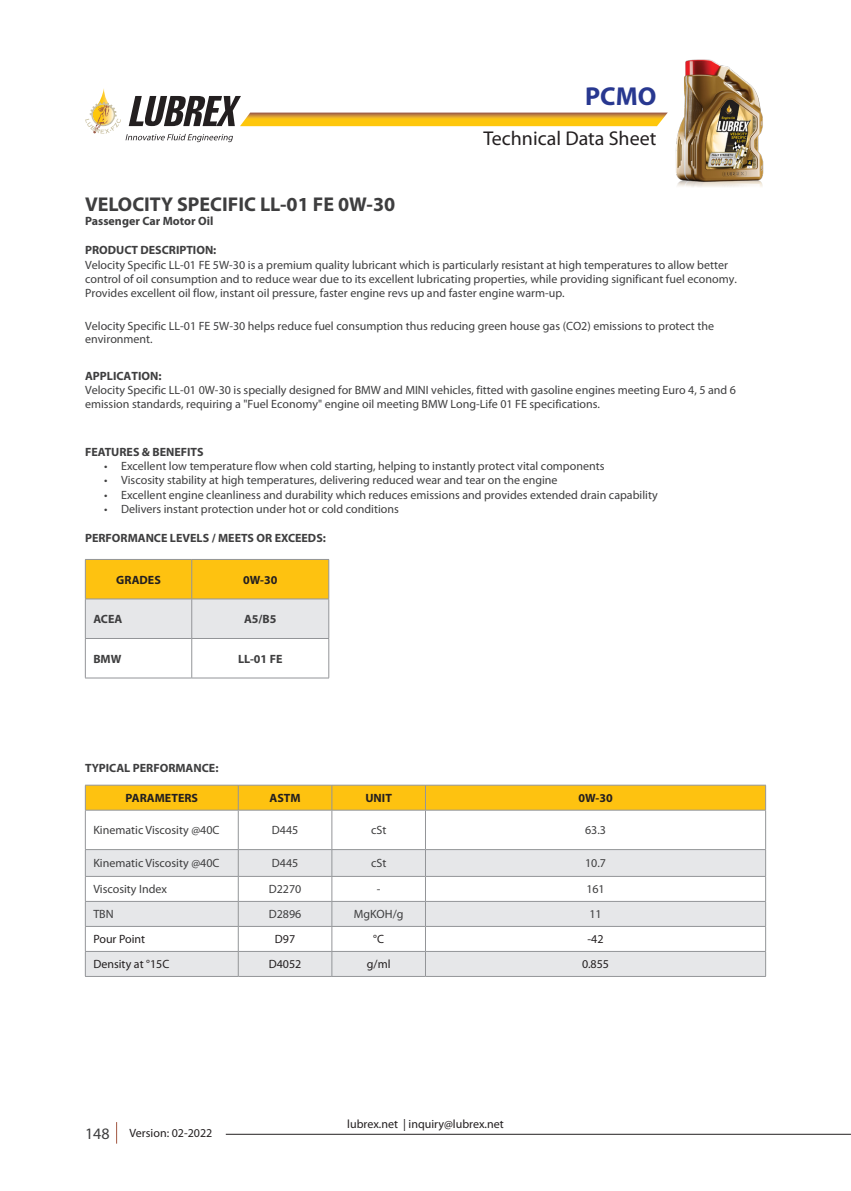
<style>
.page{position:relative;width:851px;height:1191px;background:#fff}
.page>*{position:absolute;margin:0;border:0;box-sizing:border-box;transform-origin:0 0}
.t1{font:700 26px "Myriad Pro";color:#283890}
.t2{font:700 20px "Myriad Pro";color:#3e3e3f}
.t3{font:20px "Myriad Pro";color:#231f20}
.t4{font:16px "Myriad Pro";color:#3e3e3f}
.t5{font:12px/14.4px "Myriad Pro";color:#3e3e3f}
.t6{font:700 12px "Myriad Pro";color:#3e3e3f}
.t7{font:12px "Myriad Pro";color:#231f20}
.t8{font:700 12px "Myriad Pro";color:#231f20}
.s1{font-weight:700}
</style>
<div class="page">
<svg style="left:85px;top:88px;width:582px;height:54px"></svg>
<svg style="left:116px;top:1122px;width:1px;height:21px"></svg>
<hr style="left:226px;top:1134px;width:624px;height:1px;background:#231f20">
<svg style="left:86px;top:560px;width:242px;height:78px;background:#f1d47d"></svg>
<hr style="left:85px;top:559px;width:107px;height:1px;background:#939598">
<hr style="left:85px;top:559px;width:1px;height:39px;background:#939598">
<hr style="left:192px;top:559px;width:137px;height:1px;background:#939598">
<hr style="left:191px;top:559px;width:1px;height:39px;background:#939598">
<hr style="left:328px;top:559px;width:1px;height:39px;background:#939598">
<hr style="left:85px;top:598px;width:107px;height:1px;background:#939598">
<hr style="left:85px;top:599px;width:1px;height:39px;background:#939598">
<hr style="left:192px;top:598px;width:137px;height:1px;background:#939598">
<hr style="left:191px;top:599px;width:1px;height:39px;background:#939598">
<hr style="left:328px;top:599px;width:1px;height:39px;background:#939598">
<hr style="left:85px;top:638px;width:107px;height:1px;background:#939598">
<hr style="left:85px;top:639px;width:1px;height:39px;background:#939598">
<hr style="left:192px;top:638px;width:137px;height:1px;background:#939598">
<hr style="left:191px;top:639px;width:1px;height:39px;background:#939598">
<hr style="left:328px;top:639px;width:1px;height:39px;background:#939598">
<hr style="left:85px;top:677px;width:107px;height:1px;background:#939598">
<hr style="left:192px;top:677px;width:137px;height:1px;background:#939598">
<svg style="left:86px;top:850px;width:679px;height:126px;fill:#e6e7e9"></svg>
<svg style="left:85px;top:785px;width:681px;height:25px;background:#f9bf16"></svg>
<hr style="left:85px;top:810px;width:153px;height:1px;background:#939598">
<hr style="left:85px;top:810px;width:1px;height:39px;background:#939598">
<hr style="left:238px;top:810px;width:94px;height:1px;background:#939598">
<hr style="left:238px;top:810px;width:1px;height:39px;background:#939598">
<hr style="left:332px;top:810px;width:93px;height:1px;background:#939598">
<hr style="left:331px;top:810px;width:1px;height:39px;background:#939598">
<hr style="left:425px;top:810px;width:340px;height:1px;background:#939598">
<hr style="left:425px;top:810px;width:1px;height:39px;background:#939598">
<hr style="left:765px;top:810px;width:1px;height:39px;background:#939598">
<hr style="left:85px;top:849px;width:153px;height:1px;background:#939598">
<hr style="left:238px;top:849px;width:94px;height:1px;background:#939598">
<hr style="left:332px;top:849px;width:93px;height:1px;background:#939598">
<hr style="left:425px;top:849px;width:340px;height:1px;background:#939598">
<hr style="left:85px;top:876px;width:153px;height:1px;background:#939598">
<hr style="left:238px;top:876px;width:94px;height:1px;background:#939598">
<hr style="left:332px;top:876px;width:93px;height:1px;background:#939598">
<hr style="left:425px;top:876px;width:340px;height:1px;background:#939598">
<hr style="left:85px;top:901px;width:153px;height:1px;background:#939598">
<hr style="left:238px;top:901px;width:94px;height:1px;background:#939598">
<hr style="left:332px;top:901px;width:93px;height:1px;background:#939598">
<hr style="left:425px;top:901px;width:340px;height:1px;background:#939598">
<hr style="left:85px;top:926px;width:153px;height:1px;background:#939598">
<hr style="left:238px;top:926px;width:94px;height:1px;background:#939598">
<hr style="left:332px;top:926px;width:93px;height:1px;background:#939598">
<hr style="left:425px;top:926px;width:340px;height:1px;background:#939598">
<hr style="left:85px;top:951px;width:153px;height:1px;background:#939598">
<svg style="left:85px;top:850px;width:1px;height:126px"></svg>
<hr style="left:238px;top:951px;width:94px;height:1px;background:#939598">
<svg style="left:238px;top:850px;width:1px;height:126px"></svg>
<hr style="left:332px;top:951px;width:93px;height:1px;background:#939598">
<svg style="left:331px;top:850px;width:1px;height:126px"></svg>
<hr style="left:425px;top:951px;width:340px;height:1px;background:#939598">
<svg style="left:425px;top:850px;width:1px;height:126px"></svg>
<svg style="left:765px;top:850px;width:1px;height:126px"></svg>
<hr style="left:85px;top:976px;width:153px;height:1px;background:#939598">
<hr style="left:238px;top:976px;width:94px;height:1px;background:#939598">
<hr style="left:332px;top:976px;width:93px;height:1px;background:#939598">
<hr style="left:425px;top:976px;width:340px;height:1px;background:#939598">
<img style="left:675px;top:59px;width:89px;height:128px">
<h1 class="t1" style="left:585px;top:82px;width:73px">PCMO</h1>
<h2 class="t3" style="left:483px;top:126px;width:174px">Technical Data Sheet</h2>
<p class="t2" style="left:85px;top:193px;width:311px">VELOCITY SPECIFIC LL-01 FE 0W-30</p>
<p class="t6" style="left:85px;top:214px;width:130px">Passenger Car Motor Oil</p>
<p class="t5" style="left:85px;top:242px;width:653px"><span class="s1">PRODUCT DESCRIPTION:<br></span>Velocity Specific LL-01 FE 5W-30 is a premium quality lubricant which is particularly resistant at high temperatures to allow better control of oil consumption and to reduce wear due to its excellent lubricating properties, while providing significant fuel economy.<br>Provides excellent oil flow, instant oil pressure, faster engine revs up and faster engine warm-up.</p>
<p class="t5" style="left:85px;top:319px;width:630px;line-height:13.4px">Velocity Specific LL-01 FE 5W-30 helps reduce fuel consumption thus reducing green house gas (CO2) emissions to protect the environment.</p>
<p class="t5" style="left:85px;top:368px;width:652px"><span class="s1">APPLICATION:<br></span>Velocity Specific LL-01 0W-30 is specially designed for BMW and MINI vehicles, fitted with gasoline engines meeting Euro 4, 5 and 6 emission standards, requiring a "Fuel Economy" engine oil meeting BMW Long-Life 01 FE specifications.</p>
<p class="t6" style="left:85px;top:445px;width:120px">FEATURES &amp; BENEFITS</p>
<p class="t5" style="left:104px;top:458px;width:501px">• Excellent low temperature flow when cold starting, helping to instantly protect vital components</p>
<p class="t5" style="left:104px;top:473px;width:455px">• Viscosity stability at high temperatures, delivering reduced wear and tear on the engine</p>
<p class="t5" style="left:104px;top:487px;width:555px">• Excellent engine cleanliness and durability which reduces emissions and provides extended drain capability</p>
<p class="t5" style="left:104px;top:502px;width:296px">• Delivers instant protection under hot or cold conditions</p>
<p class="t6" style="left:85px;top:531px;width:242px">PERFORMANCE LEVELS / MEETS OR EXCEEDS:</p>
<p class="t8" style="left:116px;top:573px;width:46px">GRADES</p>
<p class="t8" style="left:243px;top:573px;width:36px">0W-30</p>
<p class="t6" style="left:93px;top:612px;width:30px">ACEA</p>
<p class="t6" style="left:244px;top:612px;width:34px">A5/B5</p>
<p class="t6" style="left:93px;top:652px;width:30px">BMW</p>
<p class="t6" style="left:238px;top:652px;width:46px">LL-01 FE</p>
<p class="t6" style="left:85px;top:761px;width:135px">TYPICAL PERFORMANCE:</p>
<p class="t8" style="left:125px;top:791px;width:74px">PARAMETERS</p>
<p class="t8" style="left:269px;top:791px;width:33px">ASTM</p>
<p class="t8" style="left:365px;top:791px;width:28px">UNIT</p>
<p class="t8" style="left:578px;top:791px;width:36px">0W-30</p>
<p class="t5" style="left:93px;top:823px;width:128px">Kinematic Viscosity @40C</p>
<p class="t5" style="left:272px;top:823px;width:28px">D445</p>
<p class="t5" style="left:371px;top:823px;width:17px">cSt</p>
<p class="t5" style="left:585px;top:823px;width:22px">63.3</p>
<p class="t5" style="left:93px;top:856px;width:128px">Kinematic Viscosity @40C</p>
<p class="t5" style="left:272px;top:856px;width:28px">D445</p>
<p class="t5" style="left:371px;top:856px;width:17px">cSt</p>
<p class="t5" style="left:585px;top:856px;width:22px">10.7</p>
<p class="t5" style="left:93px;top:882px;width:75px">Viscosity Index</p>
<p class="t5" style="left:269px;top:882px;width:34px">D2270</p>
<p class="t5" style="left:377px;top:882px;width:5px">-</p>
<p class="t5" style="left:586px;top:882px;width:20px">161</p>
<p class="t5" style="left:93px;top:907px;width:22px">TBN</p>
<p class="t5" style="left:269px;top:907px;width:34px">D2896</p>
<p class="t5" style="left:354px;top:907px;width:51px">MgKOH/g</p>
<p class="t5" style="left:589px;top:907px;width:14px">11</p>
<p class="t7" style="left:93px;top:932px;width:53px">Pour Point</p>
<p class="t7" style="left:275px;top:932px;width:22px">D97</p>
<p class="t7" style="left:373px;top:932px;width:12px">°C</p>
<p class="t7" style="left:587px;top:932px;width:17px">-42</p>
<p class="t7" style="left:93px;top:957px;width:77px">Density at °15C</p>
<p class="t7" style="left:269px;top:957px;width:34px">D4052</p>
<p class="t7" style="left:367px;top:957px;width:25px">g/ml</p>
<p class="t7" style="left:582px;top:957px;width:29px">0.855</p>
<h3 class="t4" style="left:85px;top:1123px;width:26px">148</h3>
<p class="t7" style="left:130px;top:1125px;width:84px">Version: 02-2022</p>
<p class="t7" style="left:347px;top:1116px;width:158px">lubrex.net | inquiry@lubrex.net</p>
</div>
